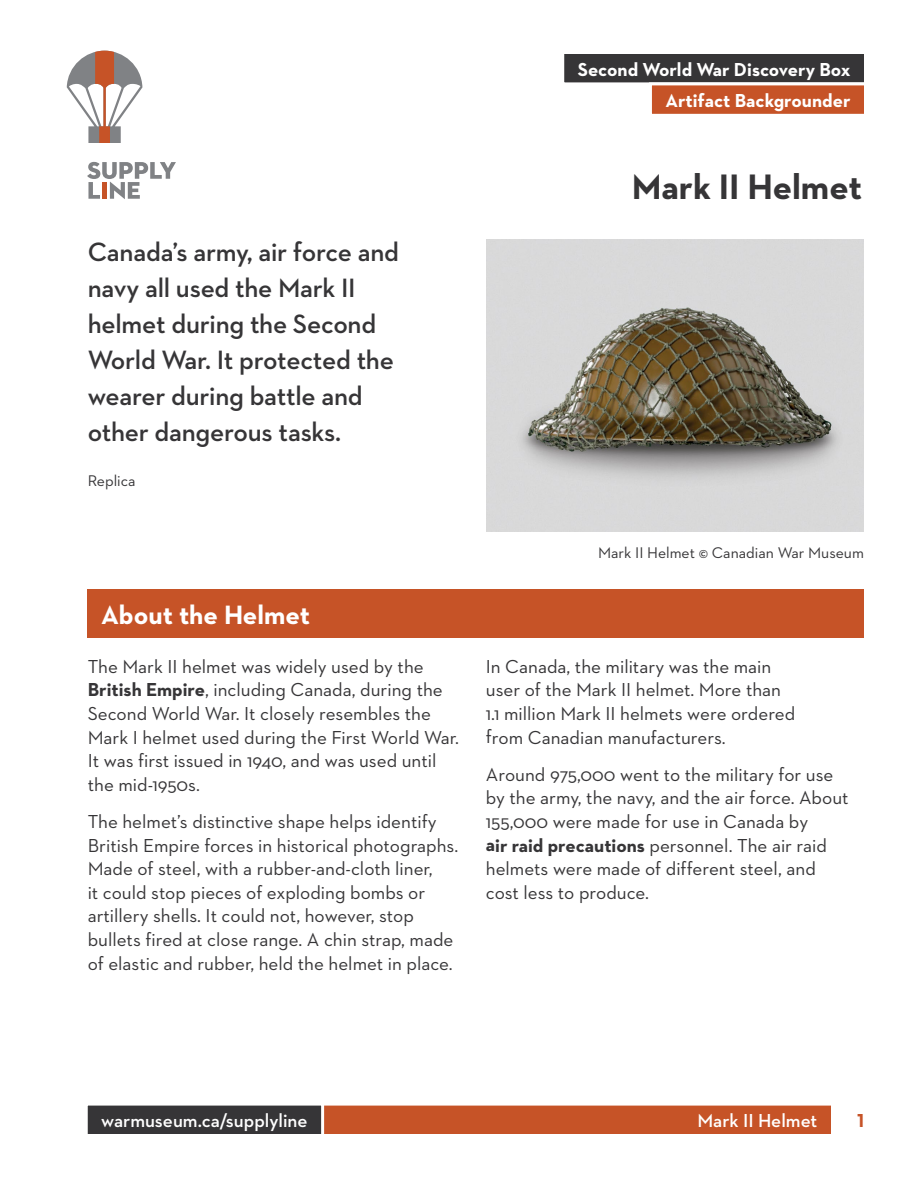
<style>
.page{position:relative;width:918px;height:1188px;background:#fff}
.page>*{position:absolute;margin:0;border:0;box-sizing:border-box;transform-origin:0 0}
.t1{font:700 36px "Neutraface 2 Text";color:#363537}
.t2{font:600 27px/36px "Neutraface 2 Text";letter-spacing:-.01em;color:#363537}
.t3{font:700 27px "Neutraface 2 Text";color:#fff}
.t4{font:19.2px/23.5px "Neutraface 2 Text";color:#363537}
.t5{font:700 19.2px/31.3px "Neutraface 2 Text";color:#fff;text-align:right}
.t6{font:600 19.2px "Neutraface 2 Text";color:#fff}
.t7{font:700 19.2px "Neutraface 2 Text";color:#c65327}
.t8{font:15.75px "Neutraface 2 Text";color:#363537}
.s1{font-weight:700}
</style>
<div class="page">
<div style="left:86px;top:1104px;width:746px;height:32px;background:#c65327"></div>
<div style="left:85px;top:1103px;width:749px;height:34px;border:3px solid #fff"></div>
<div style="left:86px;top:1104px;width:237px;height:32px;background:#363537"></div>
<div style="left:85px;top:1103px;width:239px;height:34px;border:3px solid #fff"></div>
<div style="left:88px;top:589px;width:776px;height:49px;background:#c65327"></div>
<div style="left:563px;top:52px;width:303px;height:32px;background:#363537"></div>
<div style="left:561px;top:51px;width:306px;height:34px;border:3px solid #fff"></div>
<div style="left:650px;top:84px;width:216px;height:31px;background:#c65327"></div>
<div style="left:649px;top:82px;width:218px;height:35px;border:3px solid #fff"></div>
<svg style="left:87px;top:162px;width:89px;height:37px"></svg>
<svg style="left:67px;top:51px;width:75px;height:92px"></svg>
<img style="left:486px;top:240px;width:378px;height:292px">
<p class="t5" style="left:578px;top:53px;width:274px">Second World War Discovery Box<br>Artifact Backgrounder</p>
<h2 class="t2" style="left:88px;top:233px;width:313px">Canada’s army, air force and navy all used the Mark II helmet during the Second<br>World War. It protected the wearer during battle and other dangerous tasks.</h2>
<p class="t8" style="left:88px;top:471px;width:49px">Replica</p>
<h2 class="t3" style="left:101px;top:598px;width:210px">About the Helmet</h2>
<p class="t4" style="left:88px;top:654px;width:373px">The Mark II helmet was widely used by the <span class="s1">British Empire</span>, including Canada, during the Second World War. It closely resembles the Mark I helmet used during the First World War.<br>It was first issued in 1940, and was used until the mid-1950s.</p>
<p class="t4" style="left:88px;top:809px;width:372px">The helmet’s distinctive shape helps identify British Empire forces in historical photographs.<br>Made of steel, with a rubber-and-cloth liner,<br>it could stop pieces of exploding bombs or artillery shells. It could not, however, stop bullets fired at close range. A chin strap, made of elastic and rubber, held the helmet in place.</p>
<h1 class="t1" style="left:632px;top:164px;width:232px">Mark II Helmet</h1>
<p class="t8" style="left:598px;top:543px;width:267px">Mark II Helmet © Canadian War Museum</p>
<p class="t4" style="left:486px;top:654px;width:311px">In Canada, the military was the main user of the Mark II helmet. More than 1.1 million Mark II helmets were ordered from Canadian manufacturers.</p>
<p class="t4" style="left:486px;top:762px;width:364px">Around 975,000 went to the military for use by the army, the navy, and the air force. About 155,000 were made for use in Canada by<br><span class="s1">air raid precautions</span> personnel. The air raid helmets were made of different steel, and cost less to produce.</p>
<p class="t6" style="left:101px;top:1109px;width:208px">warmuseum.ca/supplyline</p>
<p class="t6" style="left:698px;top:1109px;width:121px">Mark II Helmet</p>
<p class="t7" style="left:857px;top:1108px;width:8px">1</p>
</div>
